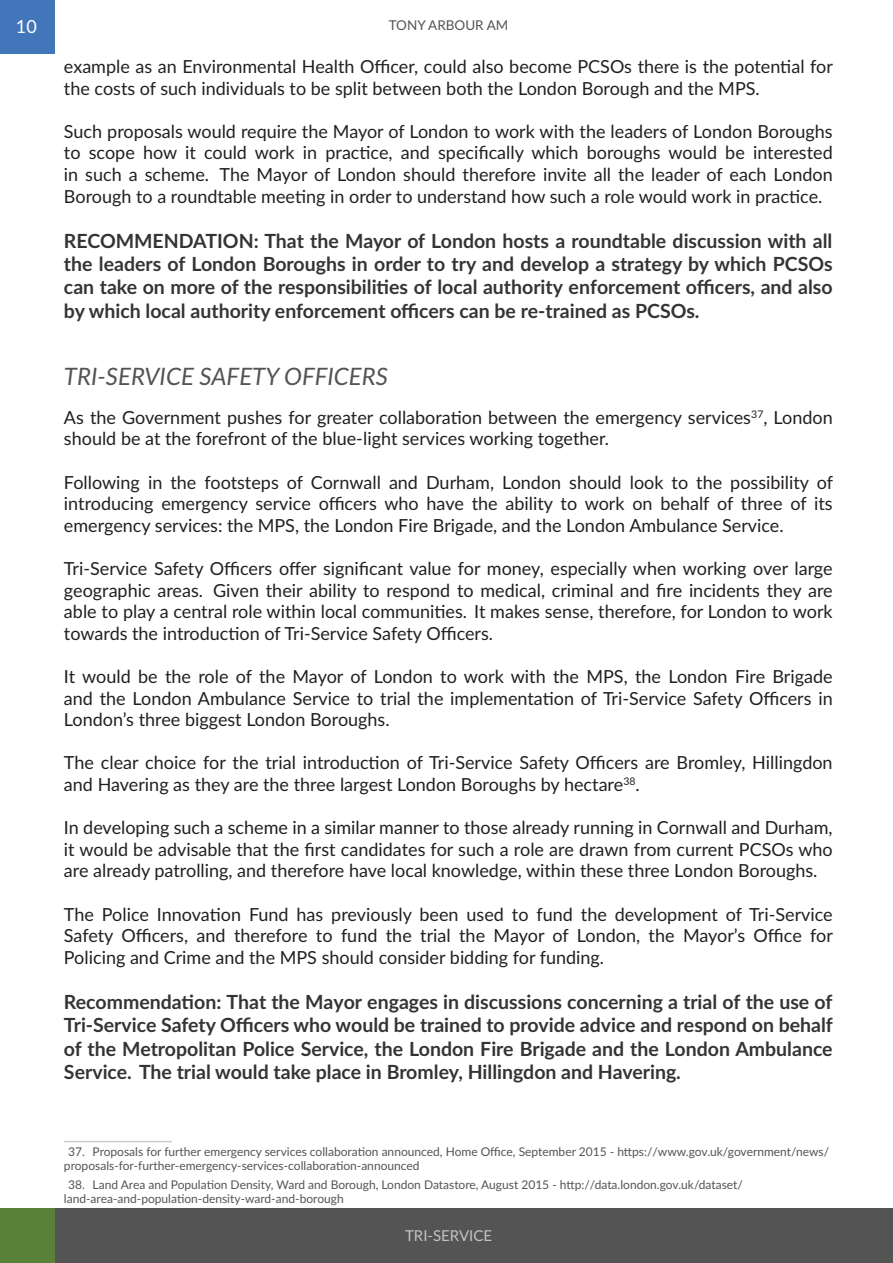
<style>
.page{position:relative;width:893px;height:1263px;background:#fff}
.page>*{position:absolute;margin:0;border:0;box-sizing:border-box;transform-origin:0 0}
.t1{font:italic 24px "Lato Latin";color:#545454}
.t2{font:700 19.5px/23.4px "Lato Latin";color:#323534;text-align:justify}
.t3{font:18px/21.6px "Lato Latin";color:#231f20;text-align:justify}
.t4{font:18px "Lato Latin";color:#fff}
.t5{font:15px "Lato Latin";color:#c2c2c2}
.t6{font:13.5px "Lato Latin";color:#545454}
.t7{font:12px/14.4px "Lato Latin";color:#545454}
</style>
<div class="page">
<div style="left:51px;top:1209px;width:842px;height:54px;background:#545454"></div>
<div style="left:0;top:1209px;width:54px;height:54px;background:#5a8139"></div>
<div style="left:0;top:0;width:54px;height:53px;background:#4276bb"></div>
<hr style="left:64px;top:1141px;width:108px;height:1px;background:#ccc">
<p class="t4" style="left:16px;top:16px;width:22px">10</p>
<p class="t6" style="left:389px;top:17px;width:121px">TONY ARBOUR AM</p>
<p class="t3" style="left:64px;top:55px;width:771px">example as an Environmental Health Officer, could also become PCSOs there is the potential for the costs of such individuals to be split between both the London Borough and the MPS.</p>
<p class="t3" style="left:64px;top:120px;width:770px">Such proposals would require the Mayor of London to work with the leaders of London Boroughs to scope how it could work in practice, and specifically which boroughs would be interested in such a scheme. The Mayor of London should therefore invite all the leader of each London Borough to a roundtable meeting in order to understand how such a role would work in practice.</p>
<p class="t2" style="left:64px;top:229px;width:770px">RECOMMENDATION: That the Mayor of London hosts a roundtable discussion with all the leaders of London Boroughs in order to try and develop a strategy by which PCSOs can take on more of the responsibilities of local authority enforcement officers, and also by which local authority enforcement officers can be re-trained as PCSOs.</p>
<h1 class="t1" style="left:64px;top:363px;width:325px">TRI-SERVICE SAFETY OFFICERS</h1>
<p class="t3" style="left:64px;top:406px;width:770px">As the Government pushes for greater collaboration between the emergency services<sup>37</sup>, London should be at the forefront of the blue-light services working together.</p>
<p class="t3" style="left:64px;top:471px;width:771px">Following in the footsteps of Cornwall and Durham, London should look to the possibility of introducing emergency service officers who have the ability to work on behalf of three of its emergency services: the MPS, the London Fire Brigade, and the London Ambulance Service.</p>
<p class="t3" style="left:64px;top:558px;width:770px">Tri-Service Safety Officers offer significant value for money, especially when working over large geographic areas. Given their ability to respond to medical, criminal and fire incidents they are able to play a central role within local communities. It makes sense, therefore, for London to work towards the introduction of Tri-Service Safety Officers.</p>
<p class="t3" style="left:64px;top:666px;width:770px">It would be the role of the Mayor of London to work with the MPS, the London Fire Brigade and the London Ambulance Service to trial the implementation of Tri-Service Safety Officers in London’s three biggest London Boroughs.</p>
<p class="t3" style="left:64px;top:752px;width:770px">The clear choice for the trial introduction of Tri-Service Safety Officers are Bromley, Hillingdon and Havering as they are the three largest London Boroughs by hectare<sup>38</sup>.</p>
<p class="t3" style="left:64px;top:817px;width:770px">In developing such a scheme in a similar manner to those already running in Cornwall and Durham, it would be advisable that the first candidates for such a role are drawn from current PCSOs who are already patrolling, and therefore have local knowledge, within these three London Boroughs.</p>
<p class="t3" style="left:64px;top:903px;width:770px">The Police Innovation Fund has previously been used to fund the development of Tri-Service Safety Officers, and therefore to fund the trial the Mayor of London, the Mayor’s Office for Policing and Crime and the MPS should consider bidding for funding.</p>
<p class="t2" style="left:64px;top:990px;width:770px">Recommendation: That the Mayor engages in discussions concerning a trial of the use of Tri-Service Safety Officers who would be trained to provide advice and respond on behalf of the Metropolitan Police Service, the London Fire Brigade and the London Ambulance Service. The trial would take place in Bromley, Hillingdon and Havering.</p>
<p class="t7" style="left:64px;top:1144px;width:767px;text-indent:4px">37. Proposals for further emergency services collaboration announced, Home Office, September 2015 - https://www.gov.uk/government/news/ proposals-for-further-emergency-services-collaboration-announced</p>
<p class="t7" style="left:64px;top:1177px;width:680px;text-indent:4px">38. Land Area and Population Density, Ward and Borough, London Datastore, August 2015 - http://data.london.gov.uk/dataset/ land-area-and-population-density-ward-and-borough</p>
<p class="t5" style="left:405px;top:1227px;width:88px">TRI-SERVICE</p>
</div>
